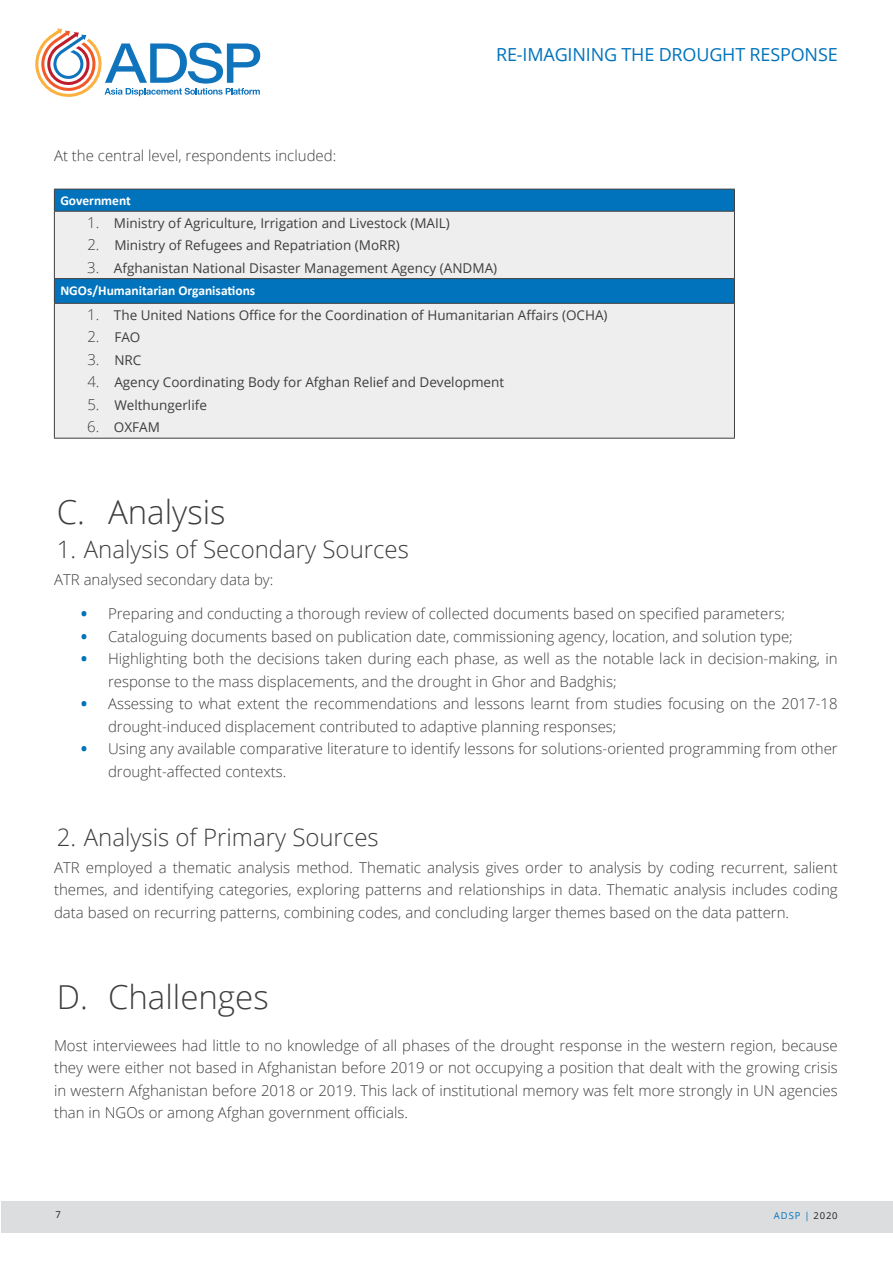
<style>
.page{position:relative;width:893px;height:1263px;background:#fff}
.page>*{position:absolute;margin:0;border:0;box-sizing:border-box;transform-origin:0 0}
.t1{font:300 33px "Open Sans";color:#3e3e3f}
.t2{font:300 24px "Open Sans";color:#3e3e3f}
.t3{font:18px "Open Sans";letter-spacing:-.01em;color:#0073bc}
.Normal__Web{font:300 15px/22.5px "Open Sans";color:#3e3e3f}
.t4{font:13.5px "Open Sans";color:#3e3e3f}
.t5{font:700 13.5px "Calibri";color:#fff}
.t6{font:9.45px "Open Sans";letter-spacing:.095em;color:#0073bc}
.t7{font:9.45px "Open Sans";color:#231f20}
.s1{font-weight:300;font-size:15px}
.s2{font-weight:800;color:#0073bc}
.s3{color:#231f20}
</style>
<div class="page">
<hr style="left:892px;top:1201px;width:1px;height:31px;background:#dcdddf">
<div style="left:1px;top:1201px;width:891px;height:31px;background:#dcdddf"></div>
<svg style="left:35px;top:29px;width:225px;height:68px"></svg>
<div style="left:55px;top:190px;width:679px;height:21px;background:#0073bc"></div>
<svg style="left:55px;top:212px;width:679px;height:226px;background:#d4e0e9"></svg>
<hr style="left:54px;top:189px;width:681px;height:1px;background:#3e3e3f">
<svg style="left:54px;top:189px;width:1px;height:22px"></svg>
<svg style="left:734px;top:189px;width:1px;height:22px"></svg>
<hr style="left:54px;top:211px;width:681px;height:1px;background:#3e3e3f">
<hr style="left:54px;top:212px;width:1px;height:66px;background:#3e3e3f">
<hr style="left:734px;top:212px;width:1px;height:66px;background:#3e3e3f">
<hr style="left:54px;top:278px;width:681px;height:1px;background:#3e3e3f">
<svg style="left:54px;top:279px;width:1px;height:24px"></svg>
<svg style="left:734px;top:279px;width:1px;height:24px"></svg>
<hr style="left:54px;top:303px;width:681px;height:1px;background:#3e3e3f">
<hr style="left:54px;top:304px;width:1px;height:134px;background:#3e3e3f">
<hr style="left:734px;top:304px;width:1px;height:134px;background:#3e3e3f">
<hr style="left:54px;top:438px;width:681px;height:1px;background:#3e3e3f">
<p class="t3" style="left:496px;top:42px;width:343px">RE-IMAGINING THE DROUGHT RESPONSE</p>
<p class="Normal__Web" style="left:54px;top:144px;width:284px">At the central level, respondents included:</p>
<p class="t5" style="left:60px;top:191px;width:72px">Government</p>
<p class="t4" style="left:87px;top:213px;width:364px"><span class="s1">1.</span> Ministry of Agriculture, Irrigation and Livestock (MAIL)</p>
<p class="t4" style="left:87px;top:236px;width:314px"><span class="s1">2.</span> Ministry of Refugees and Repatriation (MoRR)</p>
<p class="t4" style="left:87px;top:258px;width:412px"><span class="s1">3.</span> Afghanistan National Disaster Management Agency (ANDMA)</p>
<p class="t5" style="left:60px;top:281px;width:196px">NGOs/Humanitarian Organisations</p>
<p class="t4" style="left:87px;top:305px;width:522px"><span class="s1">1.</span> The United Nations Office for the Coordination of Humanitarian Affairs (OCHA)</p>
<p class="t4" style="left:87px;top:328px;width:55px"><span class="s1">2.</span> FAO</p>
<p class="t4" style="left:87px;top:350px;width:56px"><span class="s1">3.</span> NRC</p>
<p class="t4" style="left:87px;top:373px;width:418px"><span class="s1">4.</span> Agency Coordinating Body for Afghan Relief and Development</p>
<p class="t4" style="left:87px;top:395px;width:121px"><span class="s1">5.</span> Welthungerlife</p>
<p class="t4" style="left:87px;top:418px;width:74px"><span class="s1">6.</span> OXFAM</p>
<p class="t1" style="left:57px;top:489px;width:170px">C. Analysis</p>
<p class="t2" style="left:57px;top:533px;width:354px">1. Analysis of Secondary Sources</p>
<p class="Normal__Web" style="left:54px;top:568px;width:221px">ATR analysed secondary data by:</p>
<p class="Normal__Web" style="left:81px;top:602px;width:705px"><span class="s2">•</span> Preparing and conducting a thorough review of collected documents based on specified parameters;</p>
<p class="Normal__Web" style="left:81px;top:625px;width:713px"><span class="s2">•</span> Cataloguing documents based on publication date, commissioning agency, location, and solution type;</p>
<p class="Normal__Web" style="left:108px;top:647px;width:731px;text-indent:-27px"><span class="s2">•</span> Highlighting both the decisions taken during each phase, as well as the notable lack in decision-making, in response to the mass displacements, and the drought in Ghor and Badghis;</p>
<p class="Normal__Web" style="left:108px;top:692px;width:731px;text-indent:-27px"><span class="s2">•</span> Assessing to what extent the recommendations and lessons learnt from studies focusing on the 2017-18 drought-induced displacement contributed to adaptive planning responses;</p>
<p class="Normal__Web" style="left:108px;top:737px;width:731px;text-indent:-27px"><span class="s2">•</span> Using any available comparative literature to identify lessons for solutions-oriented programming from other drought-affected contexts.</p>
<p class="t2" style="left:57px;top:821px;width:323px">2. Analysis of Primary Sources</p>
<p class="Normal__Web" style="left:54px;top:855px;width:785px;text-align:justify">ATR employed a thematic analysis method. Thematic analysis gives order to analysis by coding recurrent, salient themes, and identifying categories, exploring patterns and relationships in data. Thematic analysis includes coding data based on recurring patterns, combining codes, and concluding larger themes based on the data pattern.</p>
<p class="t1" style="left:57px;top:974px;width:213px">D. Challenges</p>
<p class="Normal__Web" style="left:54px;top:1033px;width:785px;text-align:justify">Most interviewees had little to no knowledge of all phases of the drought response in the western region, because they were either not based in Afghanistan before 2019 or not occupying a position that dealt with the growing crisis in western Afghanistan before 2018 or 2019. This lack of institutional memory was felt more strongly in UN agencies than in NGOs or among Afghan government officials.</p>
<p class="t7" style="left:55px;top:1208px;width:7px">7</p>
<p class="t6" style="left:774px;top:1209px;width:65px">ADSP | <span class="s3">2020</span></p>
</div>
